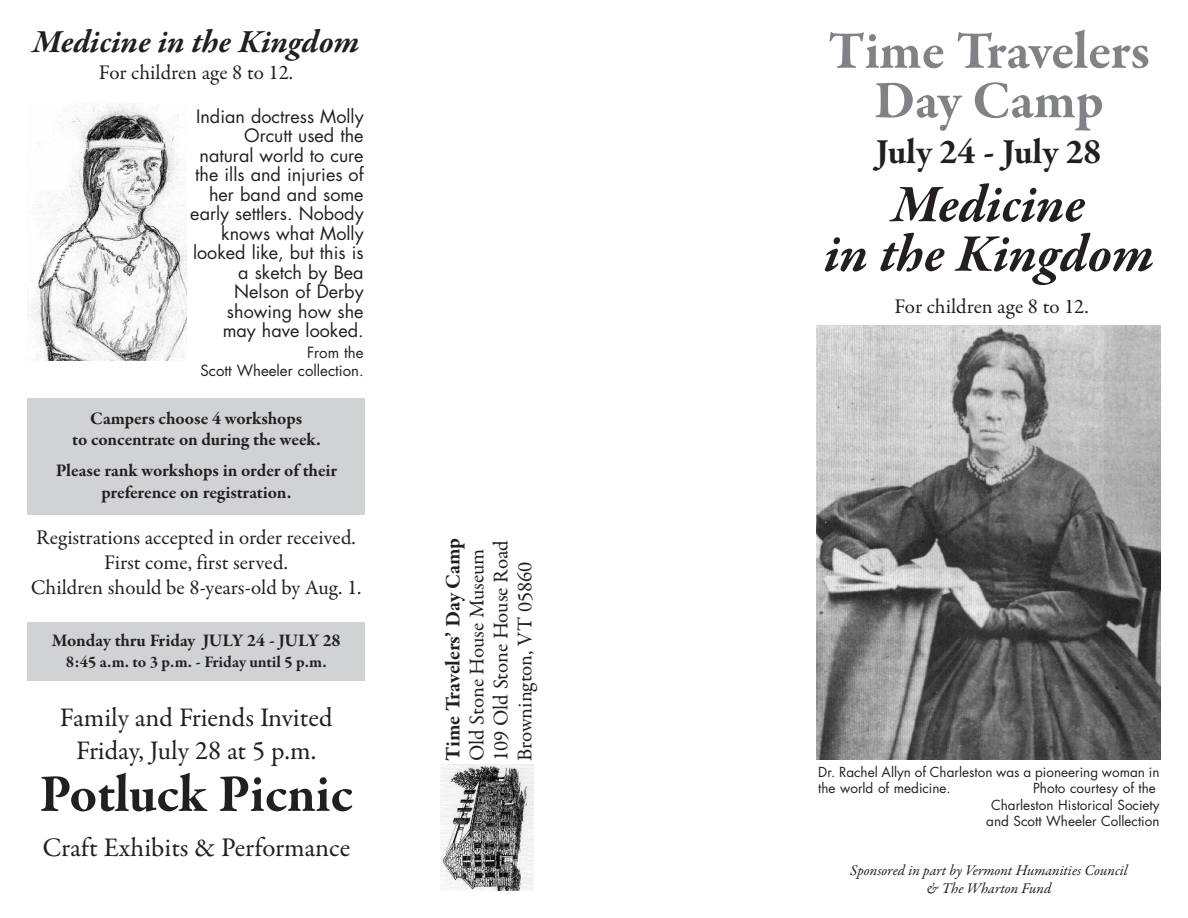
<style>
.page{position:relative;width:1188px;height:918px;background:#fff}
.page>*{position:absolute;margin:0;border:0;box-sizing:border-box;transform-origin:0 0}
.t1{font:700 54px/49.5px "Garamond Premr Pro";letter-spacing:-.005em;color:#808285;text-align:center}
.t2{font:italic 700 54px/49.5px "Garamond Premr Pro";letter-spacing:-.005em;color:#231f20;text-align:center}
.t3{font:700 54px "Garamond Premr Pro";letter-spacing:-.01em;color:#231f20}
.t4{font:700 36px "Garamond Premr Pro";letter-spacing:-.005em;color:#231f20}
.t5{font:italic 700 33px "Garamond Premr Pro";letter-spacing:-.005em;color:#231f20}
.t6{font:27px/32.4px "Garamond Premr Pro";color:#231f20;text-align:center}
.t7{font:21px/24px "Garamond Premr Pro";color:#231f20}
.t8{font:700 21px "Garamond Premr Pro";letter-spacing:-.005em;color:#231f20}
.t9{font:18px/19.5px "Futura";color:#231f20;text-align:right}
.t10{font:700 18px/21.6px "Garamond Premr Pro";letter-spacing:-.005em;color:#231f20;text-align:center}
.t11{font:700 16.5px "Garamond Premr Pro";letter-spacing:-.01em;color:#231f20}
.t12{font:italic 15px/18px "Garamond Premr Pro";letter-spacing:-.005em;color:#231f20;text-align:center}
.t13{font:15px/18px "Futura";color:#231f20;text-align:right}
.t14{font:13.5px/16.5px "Futura";color:#231f20}
</style>
<div class="page">
<img style="left:441px;top:765px;width:92px;height:126px">
<img style="left:817px;top:325px;width:344px;height:435px">
<div style="left:28px;top:398px;width:337px;height:117px;background:#d1d2d4"></div>
<img style="left:27px;top:103px;width:172px;height:258px">
<div style="left:188px;top:106px;width:177px;height:278px;background:#fff"></div>
<div style="left:28px;top:623px;width:337px;height:58px;background:#d1d2d4"></div>
<h3 class="t5" style="left:33px;top:29px;width:328px">Medicine in the Kingdom</h3>
<p class="t7" style="left:99px;top:63px;width:196px">For children age 8 to 12.</p>
<p class="t9" style="left:190px;top:108px;width:175px">Indian doctress Molly<br>Orcutt used the natural world to cure the ills and injuries of her band and some early settlers. Nobody knows what Molly looked like, but this is a sketch by Bea<br>Nelson of Derby showing how she may have looked.</p>
<p class="t13" style="left:200px;top:345px;width:165px">From the<br>Scott Wheeler collection.</p>
<p class="t10" style="left:72px;top:409px;width:250px">Campers choose 4 workshops<br>to concentrate on during the week.</p>
<p class="t10" style="left:56px;top:461px;width:283px">Please rank workshops in order of their preference on registration.</p>
<p class="t7" style="left:31px;top:527px;width:332px;line-height:25.2px;text-align:center">Registrations accepted in order received.<br>First come, first served.<br>Children should be 8-years-old by Aug. 1.</p>
<p class="t10" style="left:52px;top:631px;width:291px">Monday thru Friday JULY 24 - JULY 28</p>
<p class="t11" style="left:66px;top:655px;width:262px">8:45 a.m. to 3 p.m. - Friday until 5 p.m.</p>
<p class="t6" style="left:60px;top:704px;width:274px">Family and Friends Invited<br>Friday, July 28 at 5 p.m.</p>
<h1 class="t3" style="left:39px;top:773px;width:316px">Potluck Picnic</h1>
<p class="t6" style="left:42px;top:834px;width:309px">Craft Exhibits &amp; Performance</p>
<p class="t8" style="left:445px;top:761px;width:225px;rotate:-90deg">Time Travelers’ Day Camp</p>
<p class="t7" style="left:467px;top:761px;width:222px;rotate:-90deg">Old Stone House Museum<br>109 Old Stone House Road<br>Brownington, VT 05860</p>
<h1 class="t1" style="left:828px;top:31px;width:323px">Time Travelers<br>Day Camp</h1>
<h2 class="t4" style="left:876px;top:137px;width:228px">July 24 - July 28</h2>
<h1 class="t2" style="left:824px;top:184px;width:331px">Medicine<br>in the Kingdom</h1>
<p class="t7" style="left:895px;top:297px;width:196px">For children age 8 to 12.</p>
<p class="t14" style="left:818px;top:765px;width:343px">Dr. Rachel Allyn of Charleston was a pioneering woman in the world of medicine.</p>
<p class="t14" style="left:986px;top:781px;width:175px;text-align:right">Photo courtesy of the<br>Charleston Historical Society and Scott Wheeler Collection</p>
<p class="t12" style="left:850px;top:863px;width:279px">Sponsored in part by Vermont Humanities Council &amp; The Wharton Fund</p>
</div>
